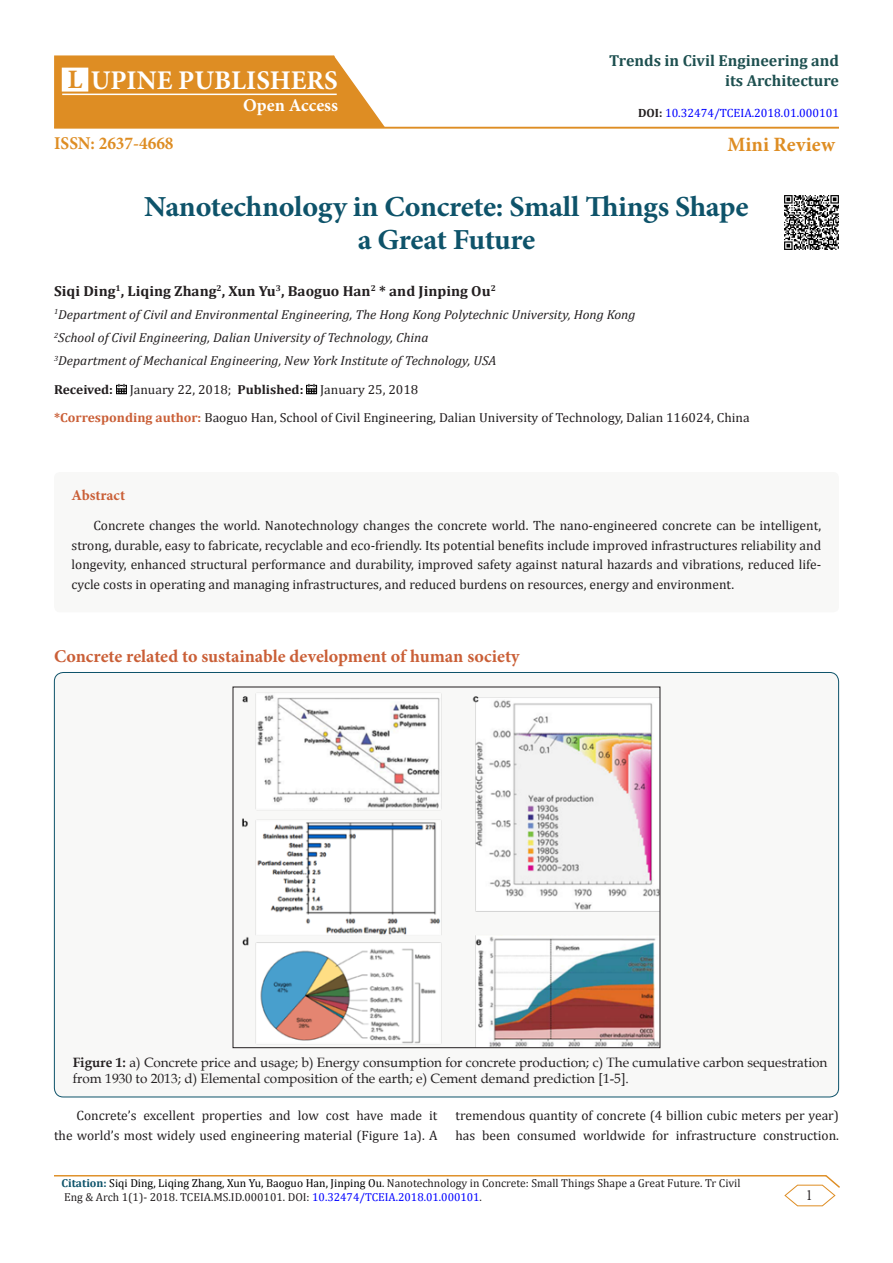
<style>
.page{position:relative;width:893px;height:1263px;background:#fff}
.page>*{position:absolute;margin:0;border:0;box-sizing:border-box;transform-origin:0 0}
.t1{font:700 29.1px/33.5px "Minion Pro";letter-spacing:-.01em;color:#0e536a;text-align:center}
.t2{font:700 27px "Minion Pro";color:#fff}
.t3{font:700 20.4px "Minion Pro";letter-spacing:.005em;color:#de8d23}
.t4{font:700 18px "Minion Pro";letter-spacing:-.005em;color:#ca5f37}
.t5{font:700 18px "Minion Pro";color:#de8d23;scale:.96 1}
.t6{font:700 18px "Minion Pro";color:#fff}
.t7{font:700 16.05px/19.6px "Cambria";color:#1e5050;text-align:right}
.t8{font:15.75px "Minion Pro";color:#231f20;scale:.83 1}
.t9{font:700 15px "Minion Pro";color:#ca5f37}
.t10{font:700 14.55px "Cambria";color:#231f20}
.t11{font:13.5px/19.5px "Cambria";color:#231f20;text-align:justify}
.t12{font:13.5px/16.2px "Book Antiqua";color:#231f20}
.t13{font:italic 13.05px "Cambria";color:#231f20}
.t14{font:13.05px "Cambria";color:#231f20}
.t15{font:700 13.05px "Cambria";letter-spacing:-.005em;color:#231f20}
.t16{font:12px "Cambria";color:#00f}
.t17{font:11.55px "Cambria";color:#231f20}
.s1{font-size:26.55px;color:#de8d23}
.s2{font-weight:700;color:#231f20}
.s3{font-weight:700}
.s4{font-weight:700;color:#ca5f37}
.s5{font-weight:700;color:#0e536a}
.s6{color:#000}
.s7{color:#00f}
</style>
<div class="page">
<hr style="left:54px;top:1175px;width:772px;height:1px;background:#de8d23">
<svg style="left:784px;top:1175px;width:56px;height:31px"></svg>
<div style="left:54px;top:672px;width:785px;height:425px;background:#f8f8f7;border-radius:9px"></div>
<img style="left:242px;top:694px;width:416px;height:352px">
<svg style="left:116px;top:384px;width:11px;height:10px"></svg>
<svg style="left:306px;top:384px;width:11px;height:10px"></svg>
<div style="left:54px;top:472px;width:785px;height:140px;background:#f8f8f7;border-radius:6px"></div>
<hr style="left:54px;top:127px;width:785px;height:2px;background:#de8d23">
<svg style="left:54px;top:55px;width:333px;height:74px;background:#e19839"></svg>
<hr style="left:62px;top:94px;width:275px;height:1px;background:#fff">
<div style="left:63px;top:68px;width:25px;height:23px;background:#fff"></div>
<div style="left:62px;top:68px;width:26px;height:24px;border:1px solid #fff"></div>
<img style="left:784px;top:195px;width:55px;height:55px">
<p class="t2" style="left:68px;top:62px;width:272px"><span class="s1">L</span> UPINE PUBLISHERS</p>
<p class="t6" style="left:243px;top:92px;width:96px">Open Access</p>
<p class="t5" style="left:54px;top:131px;width:126px">ISSN: 2637-4668</p>
<p class="t7" style="left:609px;top:51px;width:231px">Trends in Civil Engineering and its Architecture</p>
<p class="t16" style="left:638px;top:106px;width:202px"><span class="s2">DOI:</span> 10.32474/TCEIA.2018.01.000101</p>
<p class="t3" style="left:727px;top:130px;width:109px">Mini Review</p>
<p class="t1" style="left:144px;top:189px;width:606px">Nanotechnology in Concrete: Small Things Shape a Great Future</p>
<p class="t10" style="left:54px;top:280px;width:443px">Siqi Ding<sup>1</sup>, Liqing Zhang<sup>2</sup>, Xun Yu<sup>3</sup>, Baoguo Han<sup>2</sup> * and Jinping Ou<sup>2</sup></p>
<p class="t13" style="left:54px;top:305px;width:583px"><sup>1</sup>Department of Civil and Environmental Engineering, The Hong Kong Polytechnic University, Hong Kong</p>
<p class="t13" style="left:54px;top:328px;width:376px"><sup>2</sup>School of Civil Engineering, Dalian University of Technology, China</p>
<p class="t13" style="left:54px;top:352px;width:444px"><sup>3</sup>Department of Mechanical Engineering, New York Institute of Technology, USA</p>
<p class="t15" style="left:54px;top:380px;width:60px">Received:</p>
<p class="t14" style="left:130px;top:382px;width:175px">January 22, 2018; <span class="s3">Published:</span></p>
<p class="t14" style="left:320px;top:382px;width:100px">January 25, 2018</p>
<p class="t14" style="left:54px;top:410px;width:697px"><span class="s4">*Corresponding author:</span> Baoguo Han, School of Civil Engineering, Dalian University of Technology, Dalian 116024, China</p>
<p class="t9" style="left:72px;top:485px;width:55px">Abstract</p>
<p class="t11" style="left:72px;top:516px;width:751px;text-indent:22px">Concrete changes the world. Nanotechnology changes the concrete world. The nano-engineered concrete can be intelligent, strong, durable, easy to fabricate, recyclable and eco-friendly. Its potential benefits include improved infrastructures reliability and longevity, enhanced structural performance and durability, improved safety against natural hazards and vibrations, reduced life&shy;cycle costs in operating and managing infrastructures, and reduced burdens on resources, energy and environment.</p>
<p class="t4" style="left:54px;top:643px;width:467px">Concrete related to sustainable development of human society</p>
<p class="t12" style="left:73px;top:1054px;width:756px"><span class="s3">Figure 1:</span> a) Concrete price and usage; b) Energy consumption for concrete production; c) The cumulative carbon sequestration from 1930 to 2013; d) Elemental composition of the earth; e) Cement demand prediction [1-5].</p>
<p class="t11" style="left:54px;top:1106px;width:385px;text-align:right">Concrete’s excellent properties and low cost have made it<br>the world’s most widely used engineering material (Figure 1a). A</p>
<p class="t11" style="left:455px;top:1106px;width:385px">tremendous quantity of concrete (4 billion cubic meters per year) has been consumed worldwide for infrastructure construction.</p>
<p class="t17" style="left:62px;top:1176px;width:681px"><span class="s5">Citation:</span> <span class="s6">Siqi Ding, Liqing Zhang, Xun Yu, Baoguo Han, Jinping Ou</span>. Nanotechnology in Concrete: Small Things Shape a Great Future. Tr Civil</p>
<p class="t17" style="left:64px;top:1190px;width:419px">Eng &amp; Arch 1(1)- 2018. TCEIA.MS.ID.000101. DOI: <span class="s7">10.32474/TCEIA.2018.01.000101</span>.</p>
<p class="t8" style="left:806px;top:1184px;width:9px">1</p>
</div>
